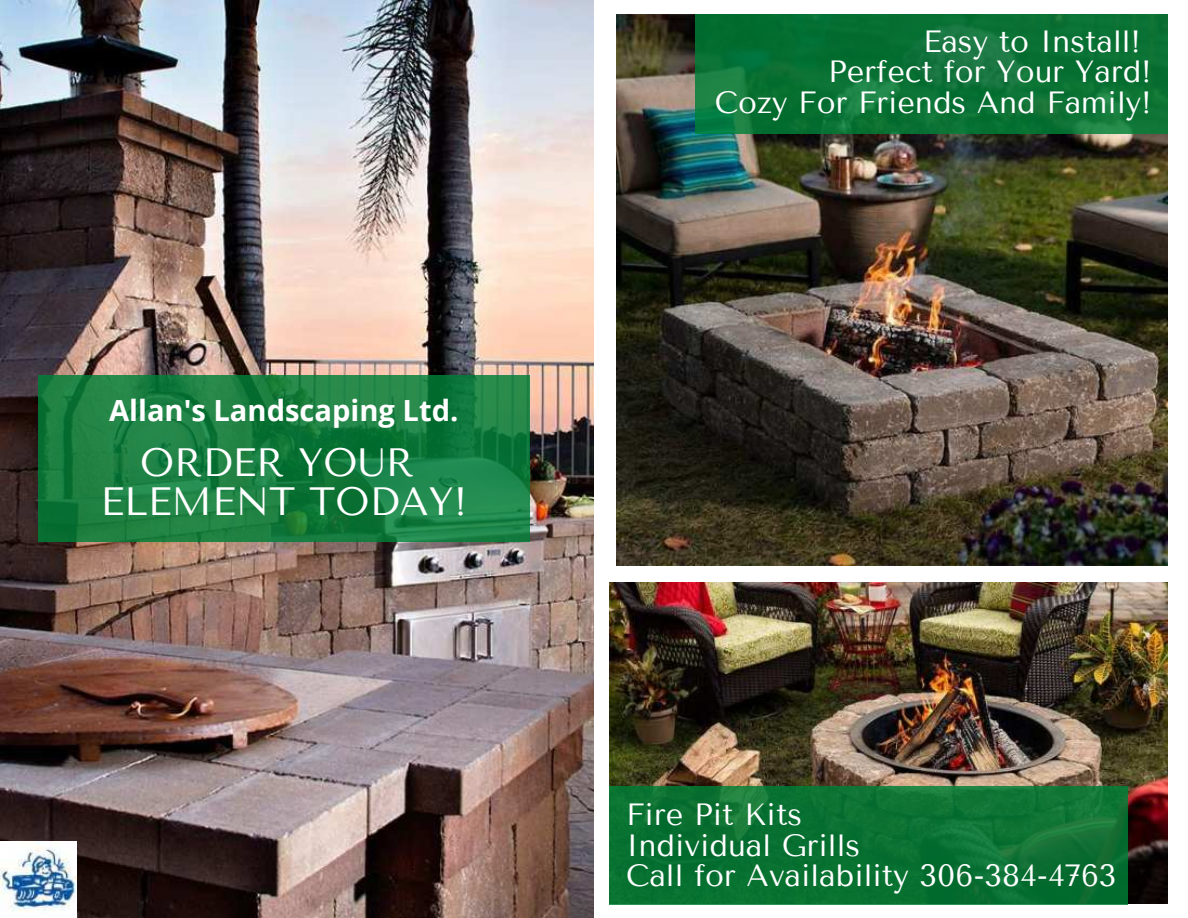
<style>
.page{position:relative;width:1188px;height:918px;background:#fff}
.page>*{position:absolute;margin:0;border:0;box-sizing:border-box;transform-origin:0 0}
.t1{font:39.45px/39px "Tenor Sans";color:#fff;text-align:center}
.t2{font:30.6px/30.5px "Tenor Sans";color:#fff}
.t3{font:700 29.1px "Open Sans";color:#fff}
</style>
<div class="page">
<img style="left:0;top:0;width:594px;height:918px">
<svg style="left:38px;top:375px;width:492px;height:167px"></svg>
<img style="left:617px;top:14px;width:551px;height:552px">
<svg style="left:695px;top:14px;width:472px;height:120px;fill:#097134"></svg>
<img style="left:610px;top:582px;width:558px;height:322px">
<svg style="left:610px;top:786px;width:518px;height:118px;fill:#097131"></svg>
<img style="left:0;top:841px;width:76px;height:77px">
<p class="t3" style="left:109px;top:390px;width:351px">Allan's Landscaping Ltd.</p>
<p class="t1" style="left:100px;top:443px;width:368px">ORDER YOUR<br>ELEMENT TODAY!</p>
<p class="t2" style="left:923px;top:26px;width:220px">Easy to Install!</p>
<p class="t2" style="left:828px;top:57px;width:325px">Perfect for Your Yard!</p>
<p class="t2" style="left:715px;top:87px;width:438px">Cozy For Friends And Family!</p>
<p class="t2" style="left:626px;top:800px;width:492px">Fire Pit Kits<br>Individual Grills<br>Call for Availability 306-384-4763</p>
</div>
